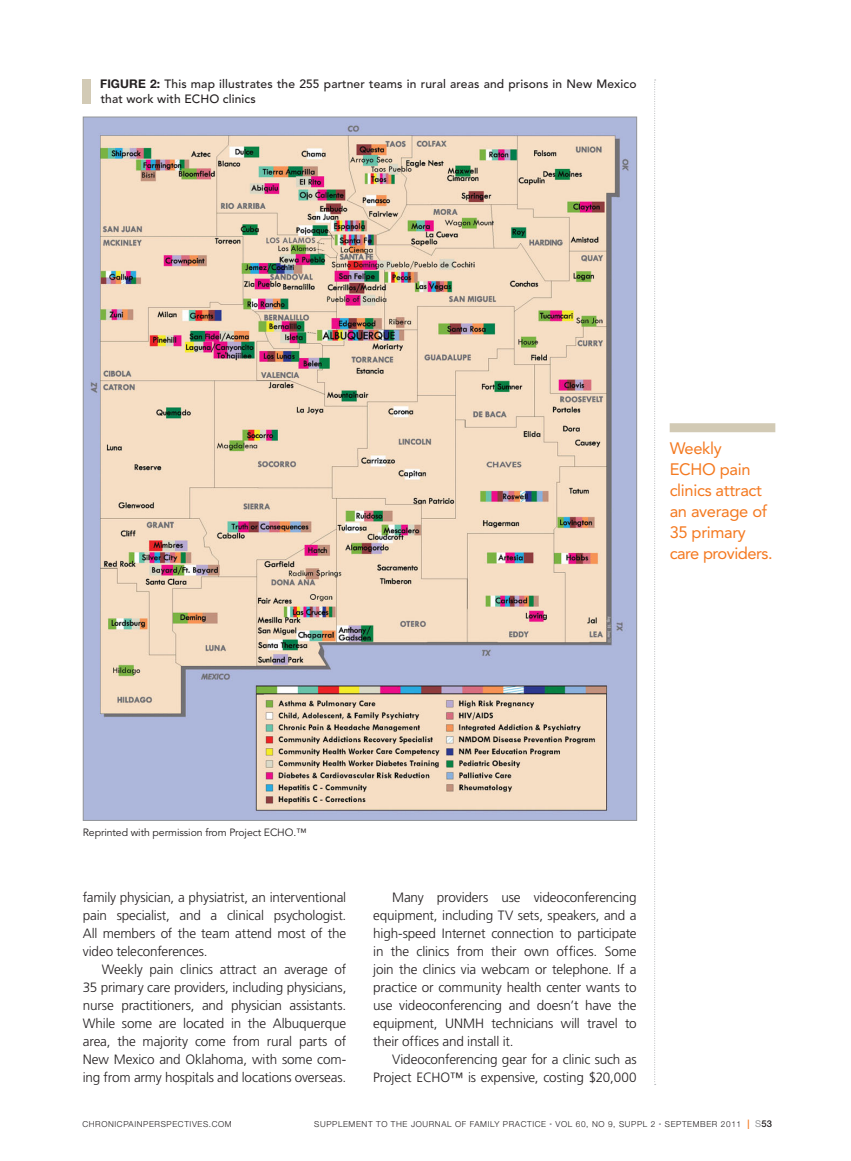
<style>
.page{position:relative;width:851px;height:1161px;background:#fff}
.page>*{position:absolute;margin:0;border:0;box-sizing:border-box;transform-origin:0 0}
.t1{font:16.5px/21px "Avenir";letter-spacing:-.02em;color:#f47920}
.t2{font:300 13.5px/18px "Frutiger";letter-spacing:-.015em;color:#231f20;text-align:justify}
.t3{font:500 12px/15px "Avenir";letter-spacing:.01em;color:#231f20}
.t4{font:10.5px "Avenir";letter-spacing:-.01em;color:#231f20}
.t5{font:300 8.25px "Helvetica Neue LT Std";letter-spacing:.075em;color:#231f20}
.s1{font-family:"Helvetica Neue LT Std";font-weight:700}
.s2{font-weight:500;font-size:9.3px;color:#f47920}
.s3{font-weight:400;font-size:9.3px;color:#939598}
.s4{font-weight:500;font-size:9.3px}
</style>
<div class="page">
<svg style="left:654px;top:79px;width:1px;height:1006px"></svg>
<img style="left:85px;top:119px;width:549px;height:700px">
<div style="left:83px;top:80px;width:8px;height:24px;background:#d2cab5"></div>
<div style="left:669px;top:423px;width:106px;height:9px;background:#d2cab5"></div>
<p class="t3" style="left:100px;top:78px;width:538px"><span class="s1">FIGURE 2:</span> This map illustrates the 255 partner teams in rural areas and prisons in New Mexico that work with ECHO clinics</p>
<p class="t1" style="left:669px;top:439px;width:104px">Weekly<br>ECHO pain clinics attract an average of<br>35 primary care providers.</p>
<p class="t4" style="left:83px;top:828px;width:225px">Reprinted with permission from Project ECHO.™</p>
<p class="t2" style="left:83px;top:889px;width:265px">family physician, a physiatrist, an interventional pain specialist, and a clinical psychologist.<br>All members of the team attend most of the video teleconferences.</p>
<p class="t2" style="left:83px;top:961px;width:265px;text-indent:19px">Weekly pain clinics attract an average of 35 primary care providers, including physicians, nurse practitioners, and physician assistants.<br>While some are located in the Albuquerque area, the majority come from rural parts of New Mexico and Oklahoma, with some com&shy;ing from army hospitals and locations overseas.</p>
<p class="t2" style="left:373px;top:889px;width:265px;text-indent:19px">Many providers use videoconferencing equipment, including TV sets, speakers, and a high-speed Internet connection to participate in the clinics from their own offices. Some join the clinics via webcam or telephone. If a practice or community health center wants to use videoconferencing and doesn’t have the equipment, UNMH technicians will travel to their offices and install it.</p>
<p class="t2" style="left:373px;top:1051px;width:265px;text-align:right">Videoconferencing gear for a clinic such as<br>Project ECHO™ is expensive, costing $20,000</p>
<p class="t5" style="left:82px;top:1121px;width:151px">CHRONICPAINPERSPECTIVES.COM</p>
<p class="t5" style="left:314px;top:1121px;width:459px">SUPPLEMENT TO THE JOURNAL OF FAMILY PRACTICE <sup>•</sup> VOL 60, NO 9, SUPPL 2 <sup>•</sup> SEPTEMBER 2011 <span class="s2">|</span> <span class="s3">S</span><span class="s4">53</span></p>
</div>
